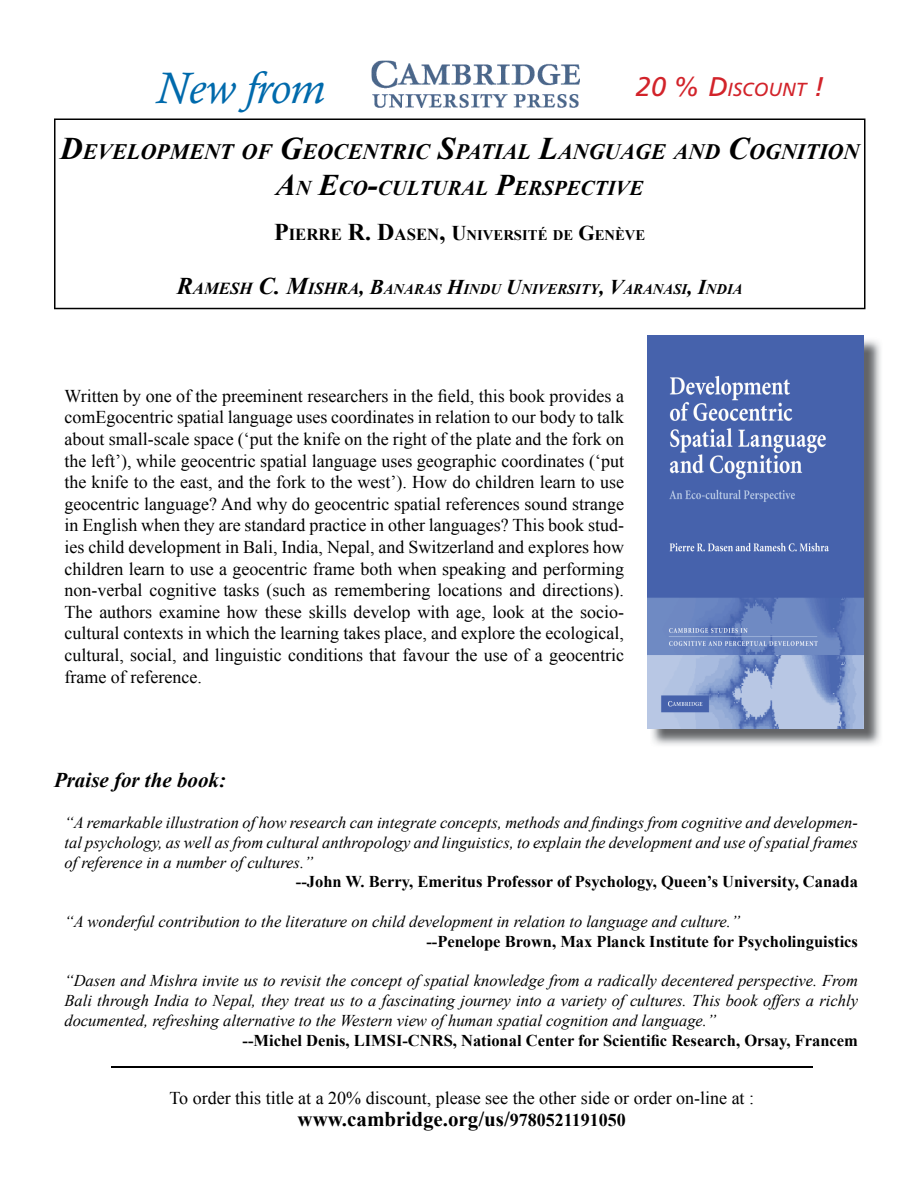
<style>
.page{position:relative;width:918px;height:1188px;background:#fff}
.page>*{position:absolute;margin:0;border:0;box-sizing:border-box;transform-origin:0 0}
.t1{font:italic 45px "Calisto MT Std";color:#006aac}
.t2{font:italic 700 22.05px "Times New Roman";color:#000}
.t3{font:italic 700 21px "Times New Roman";color:#000}
.t4{font:700 21px "Times New Roman";color:#000}
.t5{font:italic 18.9px "Frutiger LT Std";color:#d2232a}
.t6{font:18px/21.6px "Times New Roman";color:#000;text-align:justify}
.t7{font:italic 16.5px/19.8px "Times New Roman";color:#000;text-align:justify}
.t8{font:700 16.5px "Times New Roman";color:#000}
.t9{font:italic 700 14.7px "Times New Roman";color:#000}
.t10{font:700 14.7px "Times New Roman";color:#000}
.s1{font-size:27px}
.s2{font-size:31.5px}
.s3{font-size:30px}
.s4{font-size:24px}
.s5{font-size:16.8px}
.s6{font-size:21px}
.s7{font-size:18px}
</style>
<div class="page">
<svg style="left:371px;top:61px;width:209px;height:47px"></svg>
<hr style="left:111px;top:1067px;width:702px;height:1px;background:#000">
<svg style="left:54px;top:119px;width:811px;height:190px"></svg>
<img style="left:650px;top:340px;width:231px;height:405px">
<img style="left:648px;top:335px;width:216px;height:393px">
<h1 class="t1" style="left:156px;top:71px;width:170px">New from</h1>
<p class="t5" style="left:636px;top:78px;width:190px"><span class="s1">20 % D</span>ISCOUNT <span class="s1">!</span></p>
<p class="t2" style="left:60px;top:144px;width:801px"><span class="s2">D</span>EVELOPMENT OF <span class="s2">G</span>EOCENTRIC <span class="s2">S</span>PATIAL <span class="s2">L</span>ANGUAGE AND <span class="s2">C</span>OGNITION</p>
<p class="t3" style="left:276px;top:180px;width:369px"><span class="s3">A</span>N <span class="s3">E</span>CO<span class="s3">-</span>CULTURAL <span class="s3">P</span>ERSPECTIVE</p>
<p class="t10" style="left:274px;top:230px;width:373px"><span class="s4">P</span><span class="s5">IERRE</span> <span class="s4">R. D</span><span class="s5">ASEN</span><span class="s4">,</span> <span class="s6">U</span>NIVERSITÉ DE <span class="s6">G</span>ENÈVE</p>
<p class="t9" style="left:177px;top:284px;width:567px"><span class="s4">R</span><span class="s5">AMESH</span> <span class="s4">C. M</span><span class="s5">ISHRA</span><span class="s6">, B</span>ANARAS <span class="s6">H</span>INDU <span class="s6">U</span>NIVERSITY<span class="s6">, V</span>ARANASI<span class="s6">, I</span>NDIA</p>
<p class="t6" style="left:64px;top:387px;width:561px">Written by one of the preeminent researchers in the field, this book provides a comEgocentric spatial language uses coordinates in relation to our body to talk about small-scale space (‘put the knife on the right of the plate and the fork on the left’), while geocentric spatial language uses geographic coordinates (‘put the knife to the east, and the fork to the west’). How do children learn to use geocentric language? And why do geocentric spatial references sound strange in English when they are standard practice in other languages? This book stud&shy;ies child development in Bali, India, Nepal, and Switzerland and explores how children learn to use a geocentric frame both when speaking and performing non-verbal cognitive tasks (such as remembering locations and directions).<br>The authors examine how these skills develop with age, look at the socio&shy;cultural contexts in which the learning takes place, and explore the ecological, cultural, social, and linguistic conditions that favour the use of a geocentric frame of reference.</p>
<p class="t3" style="left:54px;top:772px;width:174px">Praise for the book:</p>
<p class="t7" style="left:64px;top:814px;width:795px">“A remarkable illustration of how research can integrate concepts, methods and findings from cognitive and developmen&shy;tal psychology, as well as from cultural anthropology and linguistics, to explain the development and use of spatial frames of reference in a number of cultures.”</p>
<p class="t8" style="left:296px;top:876px;width:564px">--John W. Berry, Emeritus Professor of Psychology, Queen’s University, Canada</p>
<p class="t7" style="left:64px;top:913px;width:677px">“A wonderful contribution to the literature on child development in relation to language and culture.”</p>
<p class="t8" style="left:426px;top:936px;width:433px">--Penelope Brown, Max Planck Institute for Psycholinguistics</p>
<p class="t7" style="left:64px;top:973px;width:795px">“Dasen and Mishra invite us to revisit the concept of spatial knowledge from a radically decentered perspective. From Bali through India to Nepal, they treat us to a fascinating journey into a variety of cultures. This book offers a richly documented, refreshing alternative to the Western view of human spatial cognition and language.”</p>
<p class="t8" style="left:243px;top:1035px;width:617px">--Michel Denis, LIMSI-CNRS, National Center for Scientific Research, Orsay, Francem</p>
<p class="t6" style="left:170px;top:1089px;width:586px">To order this title at a 20% discount, please see the other side or order on-line at :</p>
<p class="t4" style="left:298px;top:1112px;width:330px">www.cambridge.org/us/<span class="s7">9780521191050</span></p>
</div>
